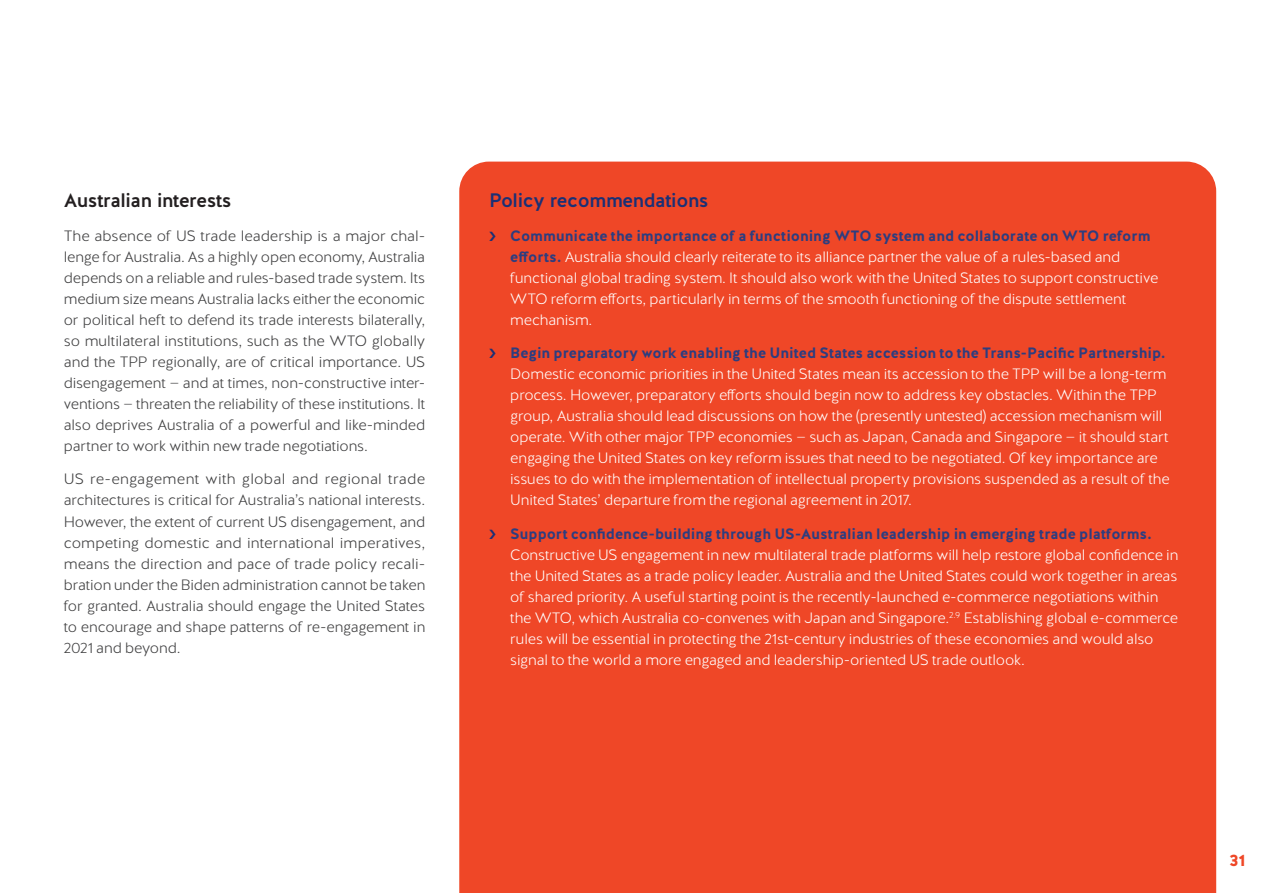
<style>
.page{position:relative;width:1263px;height:893px;background:#fff}
.page>*{position:absolute;margin:0;border:0;box-sizing:border-box;transform-origin:0 0}
.SUBHEADING_1{font:500 19.5px "Halis GR";letter-spacing:-.02em;color:#1b3075}
.SUBHEADING_1-2{font:500 19.5px "Halis GR";letter-spacing:-.02em;color:#231f20}
.t1{font:900 16.5px "Halis GR";color:#ef4727}
.t2{font:300 15px/21px "Halis GR";letter-spacing:-.005em;color:#fff}
.BODY_TEXT{font:300 15px/21px "Halis GR";letter-spacing:-.005em;color:#3e3e3f;text-align:justify}
.s1{font-weight:700;color:#2d3d7f}
</style>
<div class="page">
<div style="left:459px;top:162px;width:757px;height:731px;background:#ef4727"></div>
<svg style="left:489px;top:231px;width:6px;height:10px"></svg>
<svg style="left:489px;top:349px;width:6px;height:9px"></svg>
<svg style="left:489px;top:530px;width:6px;height:9px"></svg>
<p class="SUBHEADING_1-2" style="left:64px;top:188px;width:169px">Australian interests</p>
<p class="BODY_TEXT" style="left:64px;top:226px;width:363px">The absence of US trade leadership is a major chal&shy;lenge for Australia. As a highly open economy, Australia depends on a reliable and rules-based trade system. Its medium size means Australia lacks either the economic or political heft to defend its trade interests bilaterally, so multilateral institutions, such as the WTO globally and the TPP regionally, are of critical importance. US disengagement — and at times, non-constructive inter&shy;ventions — threaten the reliability of these institutions. It also deprives Australia of a powerful and like-minded partner to work within new trade negotiations.</p>
<p class="BODY_TEXT" style="left:64px;top:469px;width:363px">US re-engagement with global and regional trade architectures is critical for Australia’s national interests.<br>However, the extent of current US disengagement, and competing domestic and international imperatives, means the direction and pace of trade policy recali&shy;bration under the Biden administration cannot be taken for granted. Australia should engage the United States to encourage and shape patterns of re-engagement in 2021 and beyond.</p>
<p class="SUBHEADING_1" style="left:489px;top:188px;width:221px">Policy recommendations</p>
<p class="t2" style="left:510px;top:226px;width:649px"><span class="s1">Communicate the importance of a functioning WTO system and collaborate on WTO reform efforts.</span> Australia should clearly reiterate to its alliance partner the value of a rules-based and functional global trading system. It should also work with the United States to support constructive WTO reform efforts, particularly in terms of the smooth functioning of the dispute settlement mechanism.</p>
<p class="t2" style="left:510px;top:343px;width:661px"><span class="s1">Begin preparatory work enabling the United States accession to the Trans-Pacific Partnership.<br></span>Domestic economic priorities in the United States mean its accession to the TPP will be a long-term process. However, preparatory efforts should begin now to address key obstacles. Within the TPP group, Australia should lead discussions on how the (presently untested) accession mechanism will operate. With other major TPP economies — such as Japan, Canada and Singapore — it should start engaging the United States on key reform issues that need to be negotiated. Of key importance are issues to do with the implementation of intellectual property provisions suspended as a result of the United States’ departure from the regional agreement in 2017.</p>
<p class="t2" style="left:510px;top:524px;width:669px"><span class="s1">Support confidence-building through US-Australian leadership in emerging trade platforms.<br></span>Constructive US engagement in new multilateral trade platforms will help restore global confidence in the United States as a trade policy leader. Australia and the United States could work together in areas of shared priority. A useful starting point is the recently-launched e-commerce negotiations within the WTO, which Australia co-convenes with Japan and Singapore.<sup>2.9</sup> Establishing global e-commerce rules will be essential in protecting the 21st-century industries of these economies and would also signal to the world a more engaged and leadership-oriented US trade outlook.</p>
<p class="t1" style="left:1230px;top:850px;width:17px">31</p>
</div>
